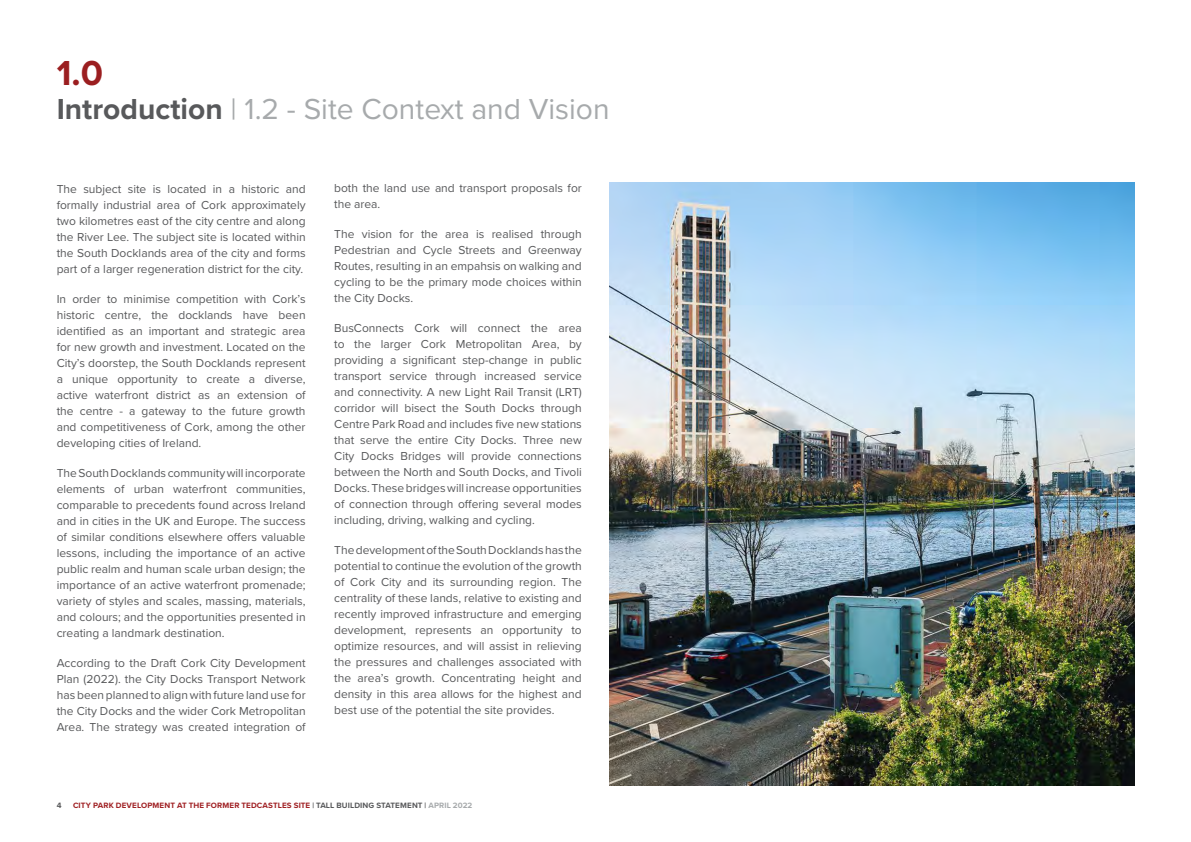
<style>
.page{position:relative;width:1191px;height:842px;background:#fff}
.page>*{position:absolute;margin:0;border:0;box-sizing:border-box;transform-origin:0 0}
.t1{font:700 36px "Proxima Nova";color:#9b1e20}
.t2{font:30px "Proxima Nova";color:#a7aaac}
.Body_Text{font:12px/16px "Proxima Nova";color:#58595b;text-align:justify}
.t3{font:700 8px "Proxima Nova";letter-spacing:.02em;color:#9f1f22}
.t4{font:700 8px "Proxima Nova";color:#58595b}
.s1{font-weight:700;color:#58595b}
.s2{color:#58595b}
.s3{color:#a7aaac}
</style>
<div class="page">
<img style="left:609px;top:183px;width:525px;height:602px">
<h1 class="t1" style="left:57px;top:46px;width:48px">1.0</h1>
<h1 class="t2" style="left:57px;top:86px;width:554px"><span class="s1">Introduction</span> | 1.2 - Site Context and Vision</h1>
<p class="Body_Text" style="left:57px;top:180px;width:250px">The subject site is located in a historic and formally industrial area of Cork approximately two kilometres east of the city centre and along the River Lee. The subject site is located within the South Docklands area of the city and forms part of a larger regeneration district for the city.</p>
<p class="Body_Text" style="left:57px;top:290px;width:250px">In order to minimise competition with Cork’s historic centre, the docklands have been identified as an important and strategic area for new growth and investment. Located on the City’s doorstep, the South Docklands represent a unique opportunity to create a diverse, active waterfront district as an extension of the centre - a gateway to the future growth and competitiveness of Cork, among the other developing cities of Ireland.</p>
<p class="Body_Text" style="left:57px;top:464px;width:250px">The South Docklands community will incorporate elements of urban waterfront communities, comparable to precedents found across Ireland and in cities in the UK and Europe. The success of similar conditions elsewhere offers valuable lessons, including the importance of an active public realm and human scale urban design; the importance of an active waterfront promenade; variety of styles and scales, massing, materials, and colours; and the opportunities presented in creating a landmark destination.</p>
<p class="Body_Text" style="left:57px;top:655px;width:250px">According to the Draft Cork City Development Plan (2022). the City Docks Transport Network has been planned to align with future land use for the City Docks and the wider Cork Metropolitan Area. The strategy was created integration of</p>
<p class="Body_Text" style="left:334px;top:179px;width:249px">both the land use and transport proposals for the area.</p>
<p class="Body_Text" style="left:334px;top:226px;width:249px">The vision for the area is realised through Pedestrian and Cycle Streets and Greenway Routes, resulting in an empahsis on walking and cycling to be the primary mode choices within the City Docks.</p>
<p class="Body_Text" style="left:334px;top:320px;width:249px">BusConnects Cork will connect the area to the larger Cork Metropolitan Area, by providing a significant step-change in public transport service through increased service and connectivity. A new Light Rail Transit (LRT) corridor will bisect the South Docks through Centre Park Road and includes five new stations that serve the entire City Docks. Three new City Docks Bridges will provide connections between the North and South Docks, and Tivoli Docks. These bridges will increase opportunities of connection through offering several modes including, driving, walking and cycling.</p>
<p class="Body_Text" style="left:334px;top:542px;width:249px">The development of the South Docklands has the potential to continue the evolution of the growth of Cork City and its surrounding region. The centrality of these lands, relative to existing and recently improved infrastructure and emerging development, represents an opportunity to optimize resources, and will assist in relieving the pressures and challenges associated with the area’s growth. Concentrating height and density in this area allows for the highest and best use of the potential the site provides.</p>
<p class="t4" style="left:57px;top:799px;width:6px">4</p>
<p class="t3" style="left:73px;top:799px;width:401px">CITY PARK DEVELOPMENT AT THE FORMER TEDCASTLES SITE <span class="s2">| TALL BUILDING STATEMENT |</span> <span class="s3">APRIL 2022</span></p>
</div>
